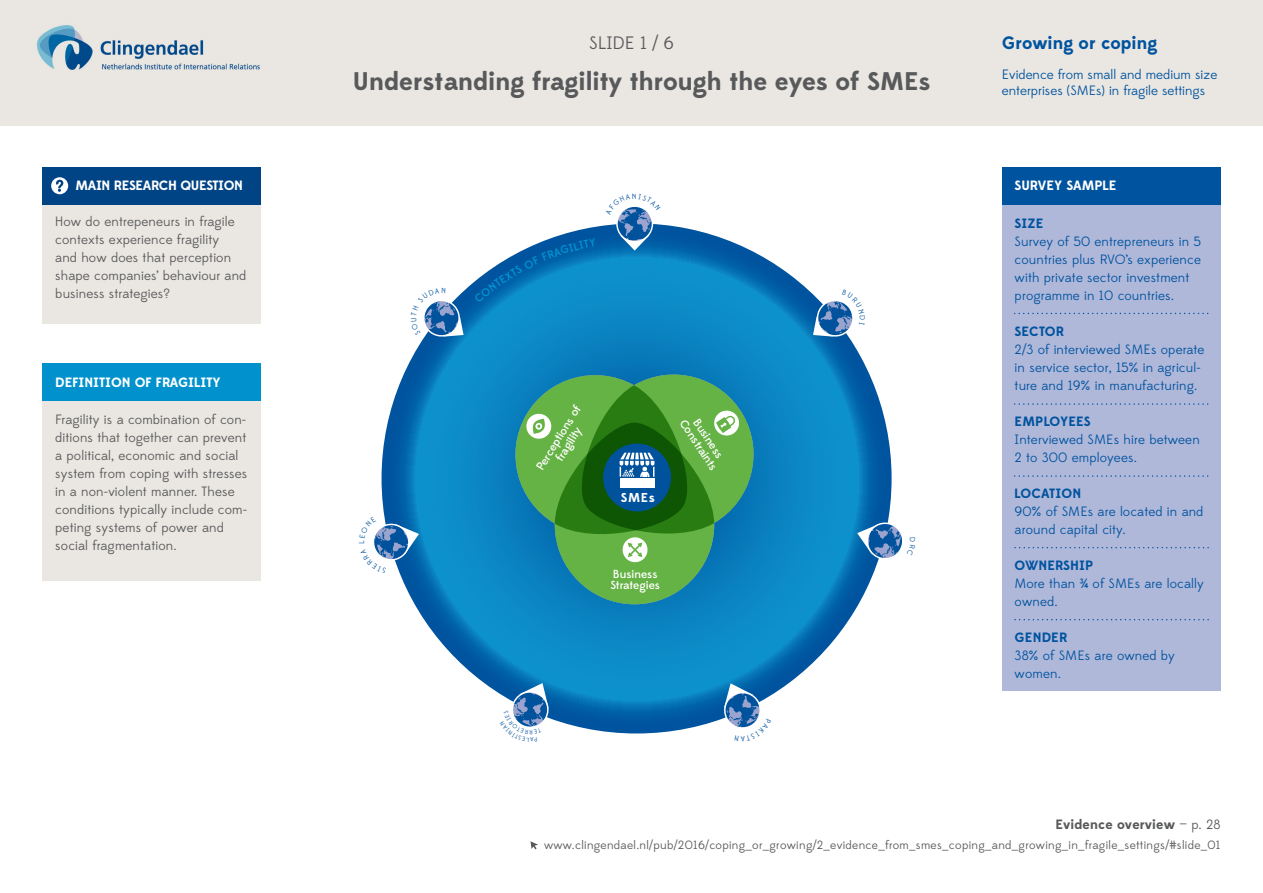
<style>
.page{position:relative;width:1263px;height:893px;background:#fff}
.page>*{position:absolute;margin:0;border:0;box-sizing:border-box;transform-origin:0 0}
.t1{font:700 25.5px "Edmondsans";color:#58595b}
.t2{font:700 18px "Edmondsans";color:#00539e}
.t3{font:18px "Edmondsans";color:#58595b}
.t4{font:13.5px/18px "Edmondsans";letter-spacing:.01em;color:#00539e}
.t5{font:13.5px/18px "Edmondsans";letter-spacing:.01em;color:#58595b}
.t6{font:700 13.5px "Edmondsans";letter-spacing:.01em;color:#00539e}
.t7{font:700 13.5px "Edmondsans";color:#fff}
.t8{font:700 13.5px "Edmondsans";letter-spacing:.01em;color:#58595b}
.t9{font:700 13.5px "Edmondsans";letter-spacing:-.025em;color:#fff}
.t10{font:700 12.9px "Edmondsans";color:#fff}
.t11{font:12px "Edmondsans";letter-spacing:.025em;color:#58595b}
.t12{font:500 11.7px/11.7px "Edmondsans";color:#fff}
.t13{font:7.35px "Edmondsans";color:#00529d}
.s1{font-weight:400}
</style>
<div class="page">
<svg style="left:382px;top:223px;width:509px;height:510px;background:#097fbe"></svg>
<svg style="left:515px;top:564px;width:238px;height:40px;background:#0a7ebc"></svg>
<div style="left:555px;top:423px;width:159px;height:181px;background:#65b245;border-radius:80px"></div>
<svg style="left:515px;top:375px;width:238px;height:189px;background:#429258"></svg>
<div style="left:0;top:0;width:1263px;height:125px;background:#eae7e2"></div>
<img style="left:37px;top:25px;width:223px;height:45px">
<div style="left:43px;top:203px;width:218px;height:121px;background:#eae7e2"></div>
<div style="left:1002px;top:205px;width:218px;height:486px;background:#b0b8da"></div>
<div style="left:43px;top:168px;width:218px;height:37px;background:#004485"></div>
<div style="left:1002px;top:168px;width:218px;height:37px;background:#00539e"></div>
<svg style="left:51px;top:177px;width:17px;height:17px"></svg>
<svg style="left:1015px;top:313px;width:194px;height:1px"></svg>
<svg style="left:1015px;top:403px;width:194px;height:2px"></svg>
<svg style="left:1015px;top:475px;width:194px;height:2px"></svg>
<svg style="left:1015px;top:547px;width:194px;height:1px"></svg>
<svg style="left:1015px;top:619px;width:194px;height:1px"></svg>
<div style="left:43px;top:401px;width:218px;height:180px;background:#eae7e2"></div>
<div style="left:43px;top:364px;width:218px;height:37px;background:#0192cd"></div>
<svg style="left:530px;top:841px;width:8px;height:8px"></svg>
<svg style="left:474px;top:238px;width:122px;height:65px"></svg>
<svg style="left:605px;top:206px;width:56px;height:45px"></svg>
<svg style="left:424px;top:291px;width:40px;height:47px"></svg>
<svg style="left:813px;top:294px;width:40px;height:44px"></svg>
<svg style="left:857px;top:521px;width:45px;height:40px"></svg>
<svg style="left:374px;top:516px;width:45px;height:57px"></svg>
<svg style="left:500px;top:683px;width:50px;height:44px"></svg>
<svg style="left:722px;top:683px;width:49px;height:45px"></svg>
<h2 class="t3" style="left:589px;top:33px;width:86px">SLIDE 1 / 6</h2>
<h1 class="t1" style="left:353px;top:65px;width:579px">Understanding fragility through the eyes of SMEs</h1>
<h2 class="t2" style="left:1002px;top:32px;width:157px">Growing or coping</h2>
<p class="t4" style="left:1002px;top:67px;width:217px;line-height:16.2px">Evidence from small and medium size enterprises (SMEs) in fragile settings</p>
<p class="t9" style="left:76px;top:177px;width:169px">MAIN RESEARCH QUESTION</p>
<p class="t7" style="left:1015px;top:177px;width:103px">SURVEY SAMPLE</p>
<p class="t5" style="left:55px;top:213px;width:193px">How do entrepeneurs in fragile contexts experience fragility<br>and how does that perception shape companies’ behaviour and business strategies?</p>
<p class="t6" style="left:1015px;top:215px;width:30px">SIZE</p>
<p class="t4" style="left:1015px;top:233px;width:188px">Survey of 50 entrepreneurs in 5 countries plus RVO’s experience with private sector investment programme in 10 countries.</p>
<p class="t6" style="left:1015px;top:323px;width:51px">SECTOR</p>
<p class="t4" style="left:1015px;top:341px;width:191px">2/3 of interviewed SMEs operate in service sector, 15% in agricul&shy;ture and 19% in manufacturing.</p>
<p class="t6" style="left:1015px;top:413px;width:78px">EMPLOYEES</p>
<p class="t4" style="left:1015px;top:431px;width:187px">Interviewed SMEs hire between<br>2 to 300 employees.</p>
<p class="t6" style="left:1015px;top:485px;width:68px">LOCATION</p>
<p class="t4" style="left:1015px;top:503px;width:190px">90% of SMEs are located in and around capital city.</p>
<p class="t6" style="left:1015px;top:557px;width:80px">OWNERSHIP</p>
<p class="t4" style="left:1015px;top:575px;width:191px">More than ¾ of SMEs are locally owned.</p>
<p class="t6" style="left:1015px;top:629px;width:54px">GENDER</p>
<p class="t4" style="left:1015px;top:647px;width:162px">38% of SMEs are owned by women.</p>
<p class="t7" style="left:55px;top:374px;width:167px">DEFINITION OF FRAGILITY</p>
<p class="t12" style="left:534px;top:466px;width:76px;text-align:center;rotate:-58deg">Perceptions of fragility</p>
<p class="t5" style="left:55px;top:411px;width:194px">Fragility is a combination of con&shy;ditions that together can prevent a political, economic and social system from coping with stresses in a non-violent manner. These conditions typically include com&shy;peting systems of power and social fragmentation.</p>
<p class="t12" style="left:700px;top:417px;width:46px;rotate:56deg">Business</p>
<p class="t12" style="left:687px;top:417px;width:60px;rotate:56deg">Constraints</p>
<p class="t10" style="left:621px;top:490px;width:35px">SMEs</p>
<p class="t13" style="left:358px;top:544px;width:5px;rotate:-90deg">L</p>
<p class="t12" style="left:610px;top:568px;width:51px">Business<br>Strategies</p>
<p class="t8" style="left:1055px;top:816px;width:167px">Evidence overview <span class="s1">— p. 28</span></p>
<p class="t11" style="left:544px;top:838px;width:678px">www.clingendael.nl/pub/2016/coping_or_growing/2_evidence_from_smes_coping_and_growing_in_fragile_settings/#slide_01</p>
</div>
